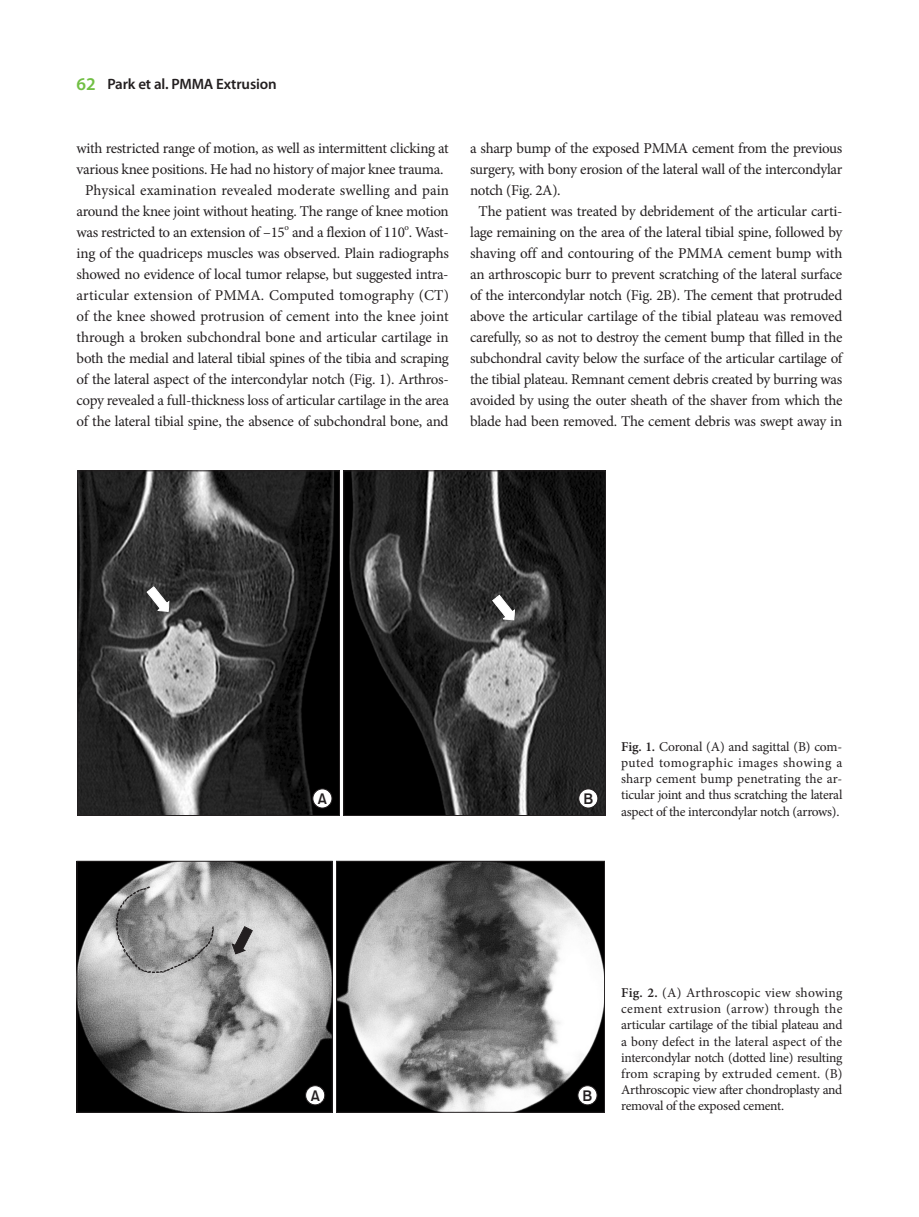
<style>
.page{position:relative;width:919px;height:1217px;background:#fff}
.page>*{position:absolute;margin:0;border:0;box-sizing:border-box;transform-origin:0 0}
.본문{font:15px/21px "Minion Pro";letter-spacing:-.02em;color:#231f20;text-align:justify}
.머리말짝수{font:600 15px "Myriad Pro";letter-spacing:-.01em;color:#231f20}
.t1{font:15px "Gothic 725 BT Bold A";color:#231f20}
.그림제목{font:13.5px/16.2px "Minion Pro";letter-spacing:-.025em;color:#231f20;text-align:justify}
.본문-2{font:8.7px "Minion Pro";color:#231f20}
.s1{font-size:18px;color:#71bf44}
.s2{font-weight:600}
</style>
<div class="page">
<svg style="left:77px;top:470px;width:529px;height:345px;background:#333"></svg>
<svg style="left:147px;top:586px;width:22px;height:25px"></svg>
<svg style="left:492px;top:594px;width:23px;height:26px"></svg>
<div style="left:313px;top:788px;width:19px;height:19px;background:#fff;border-radius:50%"></div>
<div style="left:312px;top:788px;width:20px;height:20px;border:1px solid #231f20;border-radius:50%"></div>
<div style="left:578px;top:788px;width:20px;height:19px;background:#fff;border-radius:50%"></div>
<div style="left:578px;top:788px;width:20px;height:20px;border:1px solid #231f20;border-radius:50%"></div>
<svg style="left:77px;top:860px;width:528px;height:252px;background:#818181"></svg>
<svg style="left:232px;top:926px;width:21px;height:29px"></svg>
<svg style="left:116px;top:885px;width:98px;height:88px;background:#9f9f9f"></svg>
<div style="left:305px;top:1085px;width:20px;height:19px;background:#fff;border-radius:50%"></div>
<div style="left:305px;top:1085px;width:20px;height:19px;border:1px solid #231f20;border-radius:50%"></div>
<div style="left:578px;top:1085px;width:19px;height:19px;background:#fff;border-radius:50%"></div>
<div style="left:577px;top:1085px;width:20px;height:19px;border:1px solid #231f20;border-radius:50%"></div>
<p class="머리말짝수" style="left:77px;top:74px;width:202px"><span class="s1">62</span> Park et al. PMMA Extrusion</p>
<p class="본문" style="left:77px;top:137px;width:374px">with restricted range of motion, as well as intermittent clicking at various knee positions. He had no history of major knee trauma.</p>
<p class="본문" style="left:77px;top:179px;width:374px;text-indent:9px">Physical examination revealed moderate swelling and pain around the knee joint without heating. The range of knee motion was restricted to an extension of –15</p>
<p class="본문-2" style="left:404px;top:221px;width:6px">o</p>
<p class="본문" style="left:77px;top:242px;width:374px">ing of the quadriceps muscles was observed. Plain radiographs showed no evidence of local tumor relapse, but suggested intra&shy;articular extension of PMMA. Computed tomography (CT) of the knee showed protrusion of cement into the knee joint through a broken subchondral bone and articular cartilage in both the medial and lateral tibial spines of the tibia and scraping of the lateral aspect of the intercondylar notch (Fig. 1). Arthros&shy;copy revealed a full-thickness loss of articular cartilage in the area of the lateral tibial spine, the absence of subchondral bone, and</p>
<p class="본문-2" style="left:284px;top:221px;width:6px">o</p>
<p class="본문" style="left:292px;top:221px;width:158px">and a flexion of 110 . Wast-</p>
<p class="본문" style="left:470px;top:137px;width:374px">a sharp bump of the exposed PMMA cement from the previous surgery, with bony erosion of the lateral wall of the intercondylar notch (Fig. 2A).</p>
<p class="본문" style="left:470px;top:200px;width:374px;text-align:center">The patient was treated by debridement of the articular carti&shy;lage remaining on the area of the lateral tibial spine, followed by shaving off and contouring of the PMMA cement bump with an arthroscopic burr to prevent scratching of the lateral surface of the intercondylar notch (Fig. 2B). The cement that protruded above the articular cartilage of the tibial plateau was removed carefully, so as not to destroy the cement bump that filled in the subchondral cavity below the surface of the articular cartilage of the tibial plateau. Remnant cement debris created by burring was avoided by using the outer sheath of the shaver from which the blade had been removed. The cement debris was swept away in</p>
<p class="t1" style="left:318px;top:789px;width:11px">A</p>
<p class="t1" style="left:583px;top:789px;width:11px">B</p>
<p class="그림제목" style="left:621px;top:738px;width:223px"><span class="s2">Fig. 1.</span> Coronal (A) and sagittal (B) com&shy;puted tomographic images showing a sharp cement bump penetrating the ar&shy;ticular joint and thus scratching the lateral aspect of the intercondylar notch (arrows).</p>
<p class="t1" style="left:311px;top:1086px;width:11px">A</p>
<p class="t1" style="left:582px;top:1086px;width:11px">B</p>
<p class="그림제목" style="left:621px;top:984px;width:223px"><span class="s2">Fig. 2.</span> (A) Arthroscopic view showing cement extrusion (arrow) through the articular cartilage of the tibial plateau and a bony defect in the lateral aspect of the intercondylar notch (dotted line) resulting from scraping by extruded cement. (B)<br>Arthroscopic view after chondroplasty and removal of the exposed cement.</p>
</div>
